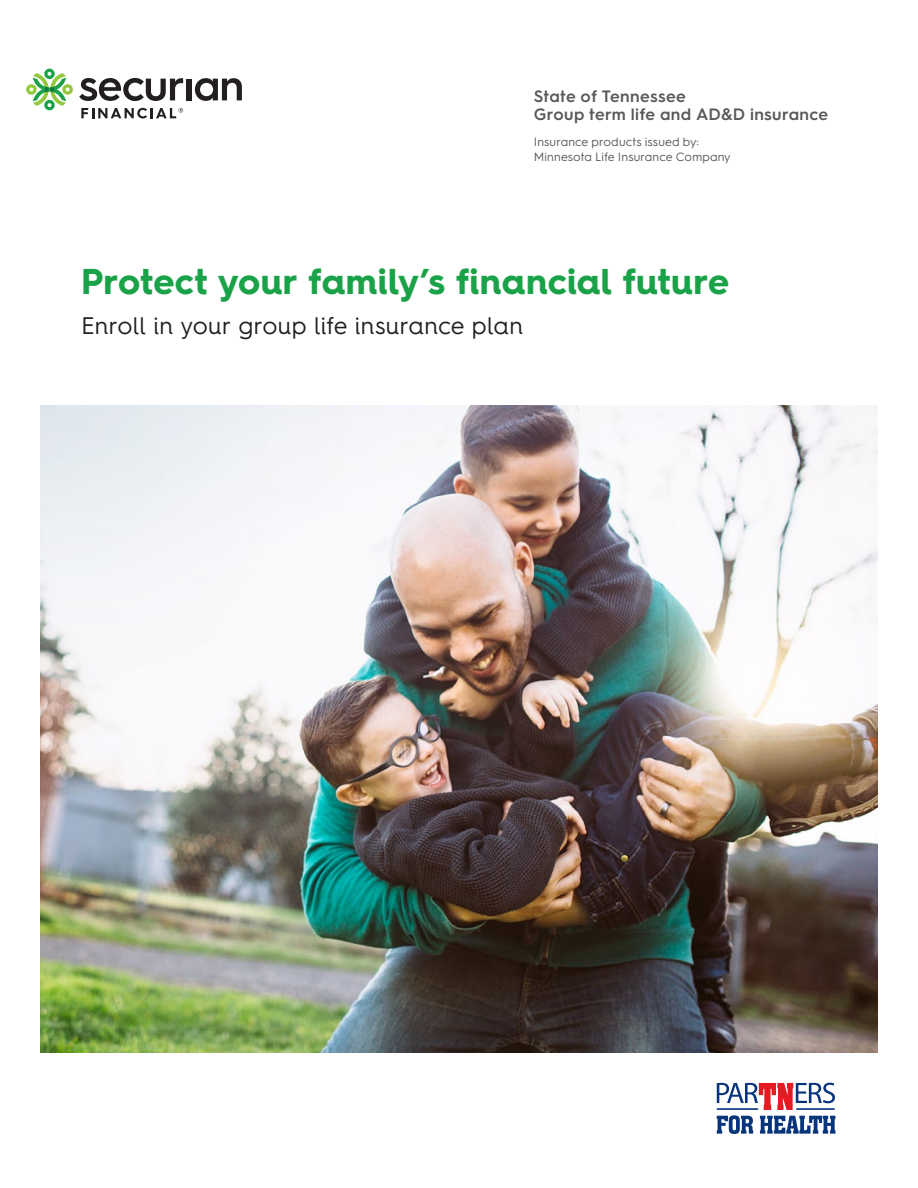
<style>
.page{position:relative;width:918px;height:1188px;background:#fff}
.page>*{position:absolute;margin:0;border:0;box-sizing:border-box;transform-origin:0 0}
.t1{font:700 36px "Hurme Geometric Sans 4";letter-spacing:.01em;color:#1aa248}
.t2{font:24px "Hurme Geometric Sans 4";letter-spacing:.01em;color:#231f20}
.t3{font:600 16.5px/18px "Hurme Geometric Sans 3";letter-spacing:.015em;color:#57585a}
.t4{font:12px/15px "Hurme Geometric Sans 3";letter-spacing:.01em;color:#57585a}
</style>
<div class="page">
<img style="left:40px;top:405px;width:838px;height:648px">
<svg style="left:26px;top:69px;width:47px;height:41px"></svg>
<svg style="left:79px;top:78px;width:104px;height:23px"></svg>
<div style="left:186px;top:79px;width:6px;height:21px;background:#231f20"></div>
<svg style="left:195px;top:78px;width:47px;height:23px"></svg>
<svg style="left:81px;top:108px;width:102px;height:11px"></svg>
<svg style="left:717px;top:1083px;width:119px;height:51px"></svg>
<h3 class="t3" style="left:534px;top:86px;width:296px">State of Tennessee<br>Group term life and AD&amp;D insurance</h3>
<p class="t4" style="left:534px;top:134px;width:199px">Insurance products issued by:<br>Minnesota Life Insurance Company</p>
<h1 class="t1" style="left:81px;top:256px;width:650px">Protect your family’s financial future</h1>
<h2 class="t2" style="left:81px;top:309px;width:444px">Enroll in your group life insurance plan</h2>
</div>
